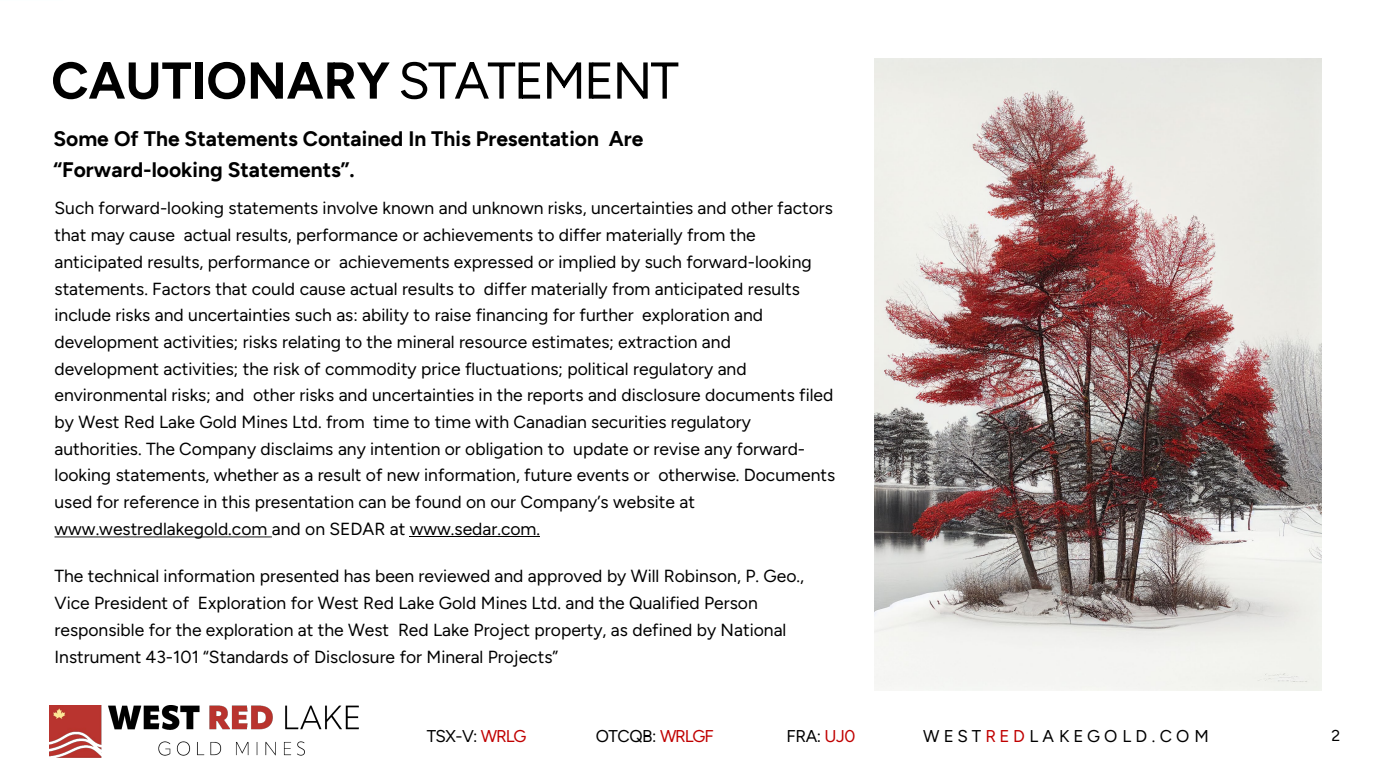
<style>
.page{position:relative;width:1386px;height:780px;background:#fff}
.page>*{position:absolute;margin:0;border:0;box-sizing:border-box;transform-origin:0 0}
.t1{font:700 51.62px "Figtree";color:#000}
.t2{font:700 21px/30.6px "Figtree";color:#000}
.t3{font:17.5px/26.7px "Figtree";color:#000}
.t4{font:17.06px "Figtree";letter-spacing:.24em;color:#000}
.t5{font:17.06px "Figtree";letter-spacing:-.025em;color:#000}
.t6{font:17.06px "Figtree";letter-spacing:-.045em;color:#000}
.t7{font:15.75px "Figtree";color:#000}
.s1{font-weight:400}
.s2{color:#c00000}
</style>
<div class="page">
<hr style="left:0;top:0;width:63px;height:1px;background:#fbffff">
<svg style="left:54px;top:536px;width:218px;height:1px"></svg>
<hr style="left:410px;top:536px;width:130px;height:1px;background:#000">
<img style="left:50px;top:705px;width:309px;height:53px">
<img style="left:874px;top:59px;width:446px;height:631px">
<h2 class="t1" style="left:51px;top:50px;width:629px">CAUTIONARY <span class="s1">STATEMENT</span></h2>
<p class="t2" style="left:53px;top:123px;width:591px">Some Of The Statements Contained In This Presentation Are “Forward-looking Statements”.</p>
<p class="t3" style="left:54px;top:195px;width:782px">Such forward-looking statements involve known and unknown risks, uncertainties and other factors that may cause actual results, performance or achievements to differ materially from the anticipated results, performance or achievements expressed or implied by such forward-looking statements. Factors that could cause actual results to differ materially from anticipated results include risks and uncertainties such as: ability to raise financing for further exploration and development activities; risks relating to the mineral resource estimates; extraction and development activities; the risk of commodity price fluctuations; political regulatory and environmental risks; and other risks and uncertainties in the reports and disclosure documents filed by West Red Lake Gold Mines Ltd. from time to time with Canadian securities regulatory authorities. The Company disclaims any intention or obligation to update or revise any forward&shy;looking statements, whether as a result of new information, future events or otherwise. Documents used for reference in this presentation can be found on our Company’s website at www.westredlakegold.com and on SEDAR at www.sedar.com.</p>
<p class="t3" style="left:54px;top:562px;width:751px">The technical information presented has been reviewed and approved by Will Robinson, P. Geo., Vice President of Exploration for West Red Lake Gold Mines Ltd. and the Qualified Person responsible for the exploration at the West Red Lake Project property, as defined by National Instrument 43-101 “Standards of Disclosure for Mineral Projects”</p>
<p class="t5" style="left:786px;top:726px;width:70px">FRA: <span class="s2">UJ0</span></p>
<p class="t7" style="left:1331px;top:726px;width:10px">2</p>
<p class="t5" style="left:426px;top:726px;width:101px">TSX-V: <span class="s2">WRLG</span></p>
<p class="t6" style="left:595px;top:726px;width:120px">OTCQB: <span class="s2">WRLGF</span></p>
<p class="t4" style="left:923px;top:726px;width:287px">WEST<span class="s2">RED</span>LAKEGOLD.COM</p>
</div>
